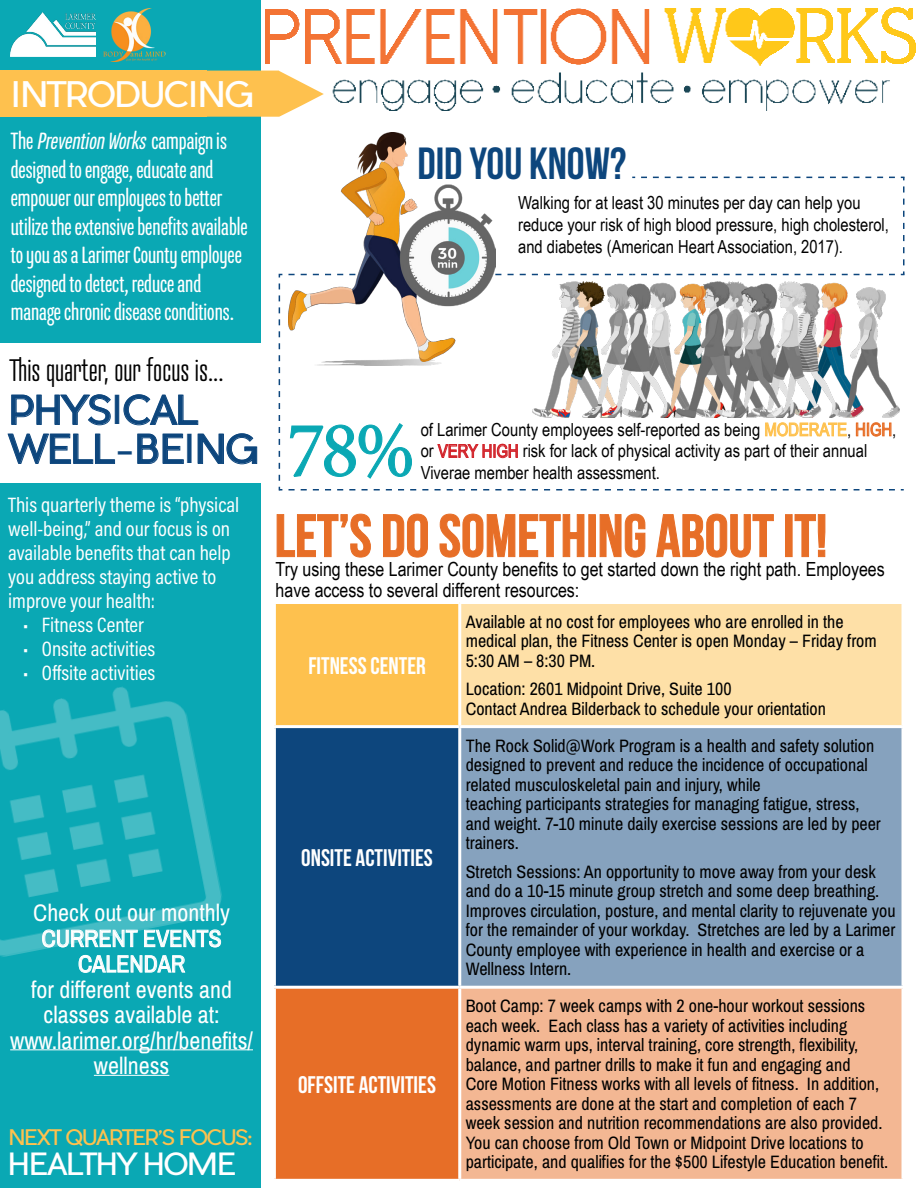
<style>
.page{position:relative;width:918px;height:1188px;background:#fff}
.page>*{position:absolute;margin:0;border:0;box-sizing:border-box;transform-origin:0 0}
.t1{font:79.5px "Minion Pro";color:#0aa8b4}
.t2{font:60px "Bebas Neue";color:#e76e27}
.t3{font:45px "Bebas Neue";color:#0d467d}
.t4{font:39px/39px "Pier Sans";letter-spacing:-.04em;color:#0d467d}
.t5{font:34.5px "Pier Sans";letter-spacing:-.05em;color:#fff}
.t6{font:300 30px "Atrament";color:#000}
.t7{font:30px "Pier Sans";letter-spacing:-.05em;color:#fff}
.t8{font:25.5px/28.5px "Program Nar OT";color:#fff}
.t9{font:24px/25.5px "Archivo Narrow";color:#fff;text-align:center}
.t10{font:24px "Bebas Neue";color:#fff}
.t11{font:21px/24px "Acumin Pro Cond";color:#fff}
.t12{font:21px "Pier Sans";letter-spacing:-.075em;color:#fec14e}
.t13{font:19.5px/21px "Arial Narrow";color:#000}
.t14{font:18px/19.5px "Archivo Narrow";color:#000}
.t15{font:18px/21.6px "Arial Narrow";color:#000}
.s1{font-style:italic}
.s2{color:#fec14e}
.s3{color:#e76e27}
.s4{color:#d2232a}
</style>
<div class="page">
<div style="left:0;top:0;width:261px;height:1188px;background:#0aa8b4"></div>
<div style="left:274px;top:603px;width:186px;height:124px;background:#fec14e"></div>
<div style="left:460px;top:603px;width:443px;height:124px;background:#fee0a7"></div>
<div style="left:274px;top:727px;width:186px;height:260px;background:#0d467d"></div>
<div style="left:460px;top:727px;width:443px;height:260px;background:#86a2be"></div>
<div style="left:274px;top:987px;width:186px;height:193px;background:#e76e27"></div>
<div style="left:460px;top:987px;width:443px;height:193px;background:#f3b793"></div>
<hr style="left:94px;top:1075px;width:75px;height:1px;background:#fff">
<hr style="left:10px;top:1050px;width:243px;height:1px;background:#fff">
<hr style="left:273px;top:986px;width:187px;height:3px;background:#fff">
<hr style="left:460px;top:986px;width:445px;height:3px;background:#fff">
<hr style="left:273px;top:725px;width:187px;height:3px;background:#fff">
<hr style="left:460px;top:725px;width:445px;height:3px;background:#fff">
<hr style="left:273px;top:1179px;width:187px;height:3px;background:#fff">
<hr style="left:460px;top:1179px;width:445px;height:3px;background:#fff">
<hr style="left:902px;top:604px;width:3px;height:121px;background:#fff">
<hr style="left:902px;top:989px;width:3px;height:190px;background:#fff">
<hr style="left:902px;top:728px;width:3px;height:258px;background:#fff">
<hr style="left:458px;top:604px;width:3px;height:121px;background:#fff">
<hr style="left:458px;top:989px;width:3px;height:190px;background:#fff">
<hr style="left:458px;top:728px;width:3px;height:258px;background:#fff">
<hr style="left:273px;top:604px;width:3px;height:121px;background:#fff">
<hr style="left:273px;top:989px;width:3px;height:190px;background:#fff">
<hr style="left:273px;top:728px;width:3px;height:258px;background:#fff">
<hr style="left:273px;top:601px;width:187px;height:3px;background:#fff">
<hr style="left:460px;top:601px;width:445px;height:3px;background:#fff">
<div style="left:0;top:344px;width:266px;height:139px;background:#fff"></div>
<svg style="left:207px;top:71px;width:117px;height:46px"></svg>
<div style="left:0;top:71px;width:207px;height:46px;background:#fec14e"></div>
<img style="left:265px;top:7px;width:650px;height:59px">
<img style="left:11px;top:13px;width:85px;height:43px">
<img style="left:103px;top:9px;width:63px;height:53px">
<img style="left:332px;top:72px;width:558px;height:39px">
<svg style="left:11px;top:395px;width:100px;height:30px"></svg>
<svg style="left:8px;top:434px;width:107px;height:30px"></svg>
<svg style="left:124px;top:395px;width:74px;height:30px"></svg>
<svg style="left:137px;top:434px;width:47px;height:30px"></svg>
<svg style="left:198px;top:434px;width:59px;height:30px"></svg>
<img style="left:0;top:686px;width:222px;height:271px">
<svg style="left:42px;top:929px;width:96px;height:19px"></svg>
<svg style="left:144px;top:929px;width:77px;height:19px"></svg>
<svg style="left:78px;top:955px;width:108px;height:18px"></svg>
<svg style="left:632px;top:176px;width:273px;height:89px"></svg>
<svg style="left:278px;top:273px;width:356px;height:218px"></svg>
<svg style="left:288px;top:271px;width:617px;height:5px"></svg>
<svg style="left:288px;top:489px;width:347px;height:1px"></svg>
<svg style="left:641px;top:489px;width:263px;height:1px"></svg>
<img style="left:289px;top:132px;width:207px;height:233px">
<svg style="left:765px;top:422px;width:82px;height:15px"></svg>
<svg style="left:856px;top:422px;width:36px;height:15px"></svg>
<svg style="left:437px;top:443px;width:81px;height:16px"></svg>
<svg style="left:290px;top:423px;width:122px;height:56px"></svg>
<img style="left:533px;top:282px;width:366px;height:136px">
<svg style="left:276px;top:513px;width:95px;height:45px"></svg>
<svg style="left:383px;top:513px;width:45px;height:45px"></svg>
<svg style="left:439px;top:513px;width:146px;height:45px"></svg>
<div style="left:588px;top:514px;width:8px;height:43px;border:1px solid #e76e27"></div>
<svg style="left:599px;top:513px;width:47px;height:45px"></svg>
<svg style="left:656px;top:513px;width:118px;height:45px"></svg>
<div style="left:785px;top:514px;width:8px;height:43px;border:1px solid #e76e27"></div>
<svg style="left:794px;top:514px;width:32px;height:43px"></svg>
<p class="t5" style="left:11px;top:72px;width:245px">INTRODUCING</p>
<p class="t8" style="left:11px;top:127px;width:238px">T h e <span class="s1">PreventionWorks</span>c a m p a i g n i s designed to engage, educate and empower our employees to better utilize the extensive benefts available to you as a Larimer County employee designed to detect, reduce and manage chronic disease conditions.</p>
<h2 class="t6" style="left:10px;top:352px;width:216px">Tis quarter, our focus is...</h2>
<p class="t4" style="left:8px;top:391px;width:253px">PHYSICAL<br>WELL-BEING</p>
<p class="t11" style="left:8px;top:492px;width:233px">This quarterly theme is “physical well-being,” and our focus is on available benefits that can help you address staying active to improve your health:</p>
<p class="t11" style="left:23px;top:612px;width:122px">• Fitness Center</p>
<p class="t11" style="left:23px;top:636px;width:133px">• Onsite activities</p>
<p class="t11" style="left:23px;top:660px;width:134px">• Ofsite activities</p>
<p class="t9" style="left:33px;top:901px;width:198px">Check out our monthly<br>CURRENT EVENTS<br>CALENDAR</p>
<p class="t9" style="left:10px;top:977px;width:244px">for different events and classes available at: www.larimer.org/hr/benefits/ wellness</p>
<p class="t12" style="left:8px;top:1124px;width:246px">NEXT QUARTER’S FOCUS:</p>
<h2 class="t7" style="left:8px;top:1145px;width:230px">HEALTHY HOME</h2>
<p class="t3" style="left:417px;top:139px;width:210px">DID YOU KNOW?</p>
<p class="t15" style="left:518px;top:192px;width:372px">Walking for at least 30 minutes per day can help you reduce your risk of high blood pressure, high cholesterol, and diabetes (American Heart Association, 2017).</p>
<p class="t15" style="left:421px;top:418px;width:477px">of Larimer County employees self-reported as being <span class="s2">MODERATE</span>, <span class="s3">HIGH</span>, or <span class="s4">VERY HIGH</span> risk for lack of physical activity as part of their annual</p>
<p class="t1" style="left:287px;top:397px;width:130px">78%</p>
<p class="t15" style="left:421px;top:461px;width:241px">Viverae member health assessment.</p>
<p class="t2" style="left:275px;top:503px;width:554px">LET’S DO SOMETHING ABOUT IT!</p>
<p class="t13" style="left:276px;top:558px;width:611px">Try using these Larimer County benefits to get started down the right path. Employees have access to several different resources:</p>
<p class="t14" style="left:466px;top:612px;width:413px">Available at no cost for employees who are enrolled in the medical plan, the Fitness Center is open Monday – Friday from</p>
<p class="t14" style="left:466px;top:651px;width:131px">5:30 AM – 8:30 PM.</p>
<p class="t10" style="left:308px;top:652px;width:119px">FITNESS CENTER</p>
<p class="t10" style="left:301px;top:844px;width:133px">ONSITE ACTIVITIES</p>
<p class="t10" style="left:298px;top:1071px;width:139px">OFFSITE ACTIVITIES</p>
<p class="t14" style="left:466px;top:679px;width:362px">Location: 2601 Midpoint Drive, Suite 100<br>Contact Andrea Bilderback to schedule your orientation</p>
<p class="t14" style="left:466px;top:736px;width:417px">The Rock Solid@Work Program is a health and safety solution designed to prevent and reduce the incidence of occupational related musculoskeletal pain and injury, while<br>teaching participants strategies for managing fatigue, stress, and weight. 7-10 minute daily exercise sessions are led by peer trainers.</p>
<p class="t14" style="left:466px;top:862px;width:431px">Stretch Sessions: An opportunity to move away from your desk and do a 10-15 minute group stretch and some deep breathing.<br>Improves circulation, posture, and mental clarity to rejuvenate you for the remainder of your workday. Stretches are led by a Larimer County employee with experience in health and exercise or a Wellness Intern.</p>
<p class="t14" style="left:466px;top:997px;width:401px">Boot Camp: 7 week camps with 2 one-hour workout sessions each week. Each class has a variety of activities including dynamic warm ups, interval training, core strength, flexibility, balance, and partner drills to make it fun and engaging and</p>
<p class="t14" style="left:466px;top:1075px;width:424px">Core Motion Fitness works with all levels of fitness. In addition, assessments are done at the start and completion of each 7 week session and nutrition recommendations are also provided.<br>You can choose from Old Town or Midpoint Drive locations to participate, and qualifies for the $500 Lifestyle Education benefit.</p>
</div>
